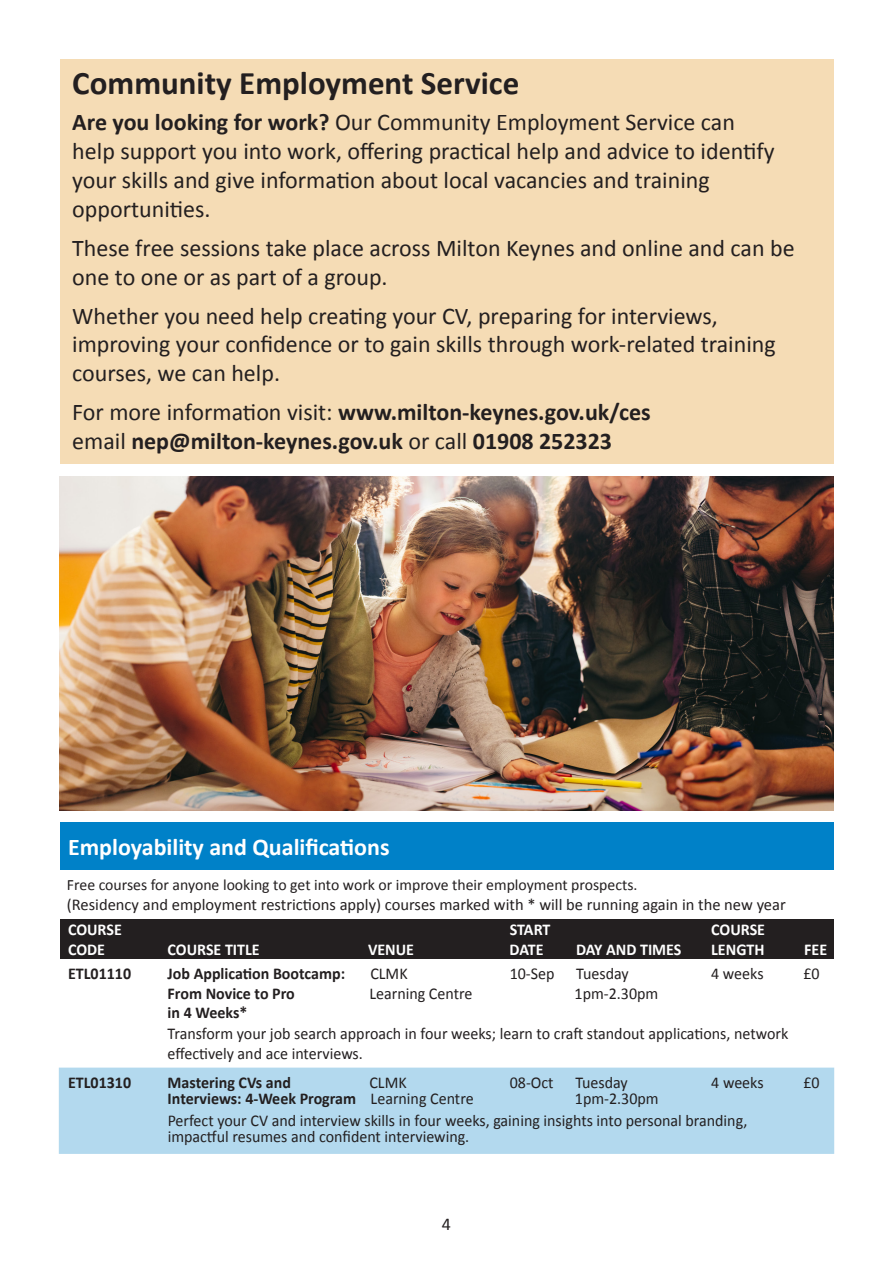
<style>
.page{position:relative;width:893px;height:1263px;background:#fff}
.page>*{position:absolute;margin:0;border:0;box-sizing:border-box;transform-origin:0 0}
.t1{font:700 33px "Calibri";color:#231f20}
.t2{font:24px/28.8px "Calibri";color:#231f20}
.t3{font:700 24px/28.8px "Calibri";color:#231f20}
.t4{font:700 24px "Calibri";color:#fff}
.t5{font:18px "Calibri";color:#231f20}
.t6{font:16.5px/19.8px "Calibri";color:#231f20}
.t7{font:700 16.5px "Calibri";color:#231f20}
.t8{font:700 16.5px "Calibri";color:#fff}
.t9{font:15.75px "Calibri";color:#231f20}
.s1{font-weight:700}
.s2{font-weight:400}
</style>
<div class="page">
<div style="left:60px;top:60px;width:773px;height:404px;background:#f5dcb5"></div>
<div style="left:60px;top:822px;width:773px;height:48px;background:#0081c8"></div>
<img style="left:60px;top:476px;width:773px;height:334px">
<div style="left:59px;top:1067px;width:775px;height:87px;background:#b3d9ee"></div>
<div style="left:60px;top:919px;width:773px;height:40px;background:#231f20"></div>
<h1 class="t1" style="left:72px;top:62px;width:448px">Community Employment Service</h1>
<p class="t2" style="left:72px;top:108px;width:704px"><span class="s1">Are you looking for work?</span> Our Community Employment Service can help support you into work, offering practical help and advice to identify your skills and give information about local vacancies and training opportunities.</p>
<p class="t2" style="left:72px;top:234px;width:724px">These free sessions take place across Milton Keynes and online and can be one to one or as part of a group.</p>
<p class="t2" style="left:72px;top:301px;width:705px">Whether you need help creating your CV, preparing for interviews, improving your confidence or to gain skills through work-related training courses, we can help.</p>
<p class="t3" style="left:72px;top:398px;width:580px"><span class="s2">For more information visit:</span> www.milton-keynes.gov.uk/ces <span class="s2">email</span> nep@milton-keynes.gov.uk <span class="s2">or call</span> 01908 252323</p>
<p class="t4" style="left:68px;top:832px;width:323px">Employability and Qualifications</p>
<p class="t9" style="left:67px;top:875px;width:572px">Free courses for anyone looking to get into work or improve their employment prospects.</p>
<p class="t6" style="left:67px;top:895px;width:720px">(Residency and employment restrictions apply) courses marked with * will be running again in the new year</p>
<p class="t8" style="left:68px;top:919px;width:55px">COURSE</p>
<p class="t8" style="left:510px;top:919px;width:42px">START</p>
<p class="t8" style="left:711px;top:919px;width:55px">COURSE</p>
<p class="t8" style="left:68px;top:939px;width:39px">CODE</p>
<p class="t8" style="left:168px;top:939px;width:94px">COURSE TITLE</p>
<p class="t8" style="left:368px;top:939px;width:48px">VENUE</p>
<p class="t8" style="left:510px;top:939px;width:35px">DATE</p>
<p class="t8" style="left:576px;top:939px;width:107px">DAY AND TIMES</p>
<p class="t8" style="left:711px;top:939px;width:55px">LENGTH</p>
<p class="t8" style="left:804px;top:939px;width:24px">FEE</p>
<p class="t7" style="left:68px;top:963px;width:65px">ETL01110</p>
<p class="t7" style="left:168px;top:963px;width:179px">Job Application Bootcamp:</p>
<p class="t6" style="left:370px;top:963px;width:39px">CLMK</p>
<p class="t6" style="left:510px;top:963px;width:46px">10-Sep</p>
<p class="t6" style="left:576px;top:963px;width:54px">Tuesday</p>
<p class="t6" style="left:711px;top:963px;width:54px">4 weeks</p>
<p class="t6" style="left:803px;top:963px;width:18px">£0</p>
<p class="t7" style="left:168px;top:982px;width:129px">From Novice to Pro</p>
<p class="t6" style="left:369px;top:983px;width:105px">Learning Centre</p>
<p class="t6" style="left:575px;top:983px;width:85px">1pm-2.30pm</p>
<p class="t7" style="left:168px;top:1002px;width:81px">in 4 Weeks*</p>
<p class="t6" style="left:168px;top:1024px;width:622px">Transform your job search approach in four weeks; learn to craft standout applications, network effectively and ace interviews.</p>
<p class="t7" style="left:68px;top:1072px;width:65px">ETL01310</p>
<p class="t7" style="left:168px;top:1072px;width:125px">Mastering CVs and</p>
<p class="t6" style="left:369px;top:1072px;width:39px">CLMK</p>
<p class="t6" style="left:510px;top:1072px;width:45px">08-Oct</p>
<p class="t6" style="left:575px;top:1072px;width:54px">Tuesday</p>
<p class="t6" style="left:711px;top:1072px;width:54px">4 weeks</p>
<p class="t6" style="left:803px;top:1072px;width:18px">£0</p>
<p class="t7" style="left:168px;top:1087px;width:307px">Interviews: 4-Week Program <span class="s2">Learning Centre</span></p>
<p class="t6" style="left:168px;top:1087px;width:581px;line-height:22.5px;text-indent:407px">1pm-2.30pm<br>Perfect your CV and interview skills in four weeks, gaining insights into personal branding,</p>
<p class="t6" style="left:168px;top:1127px;width:303px">impactful resumes and confident interviewing.</p>
<p class="t5" style="left:442px;top:1213px;width:11px">4</p>
</div>
